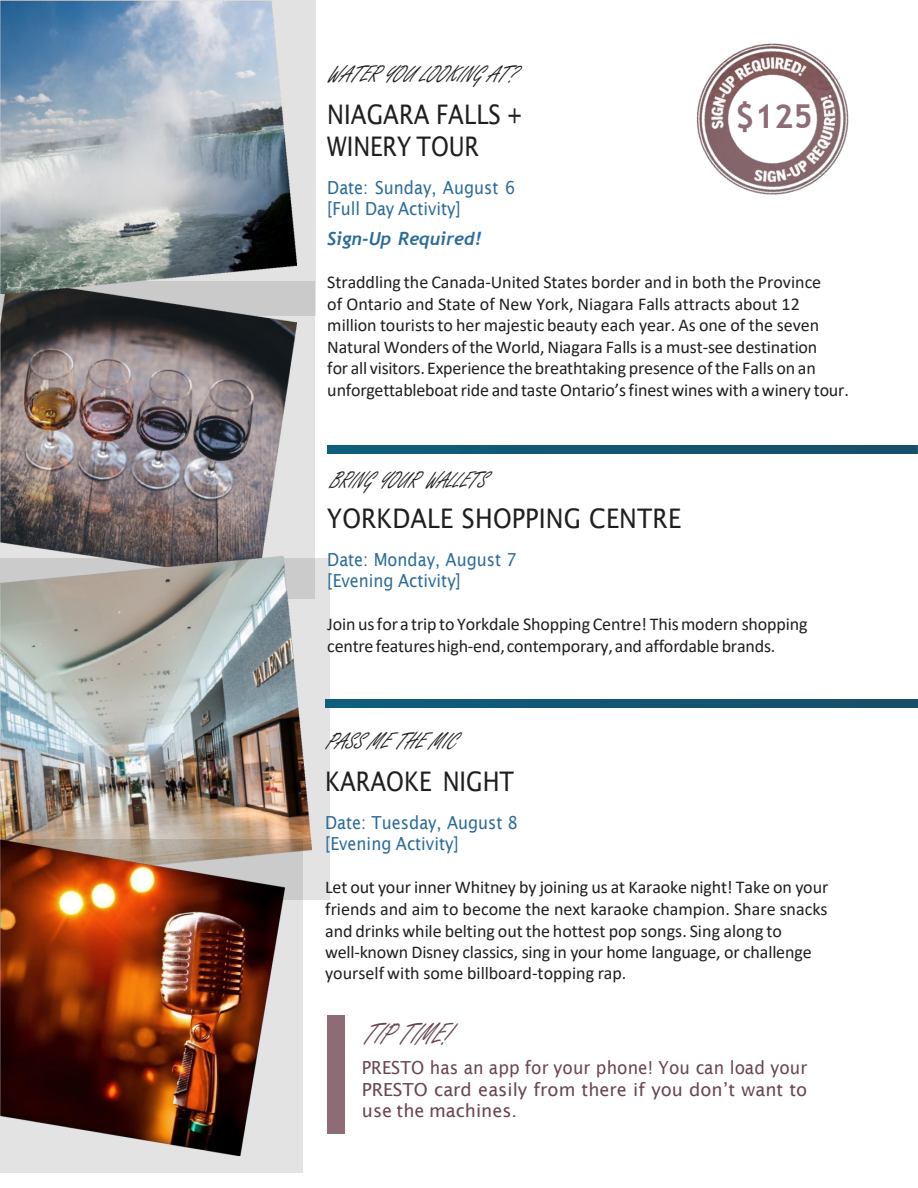
<style>
.page{position:relative;width:918px;height:1188px;background:#fff}
.page>*{position:absolute;margin:0;border:0;box-sizing:border-box;transform-origin:0 0}
.t1{font:700 33px "Trebuchet MS";color:#8f6c75}
.t2{font:italic 31.5px "Freestyle Script";color:#694654;scale:.84 1}
.t3{font:27px/31.8px "Lucida Sans";color:#201f1f;scale:.85 1}
.t4{font:27px "Lucida Sans";color:#201f1f;scale:.89 1}
.t5{font:italic 24.9px "Freestyle Script";letter-spacing:.005em;color:#201f1f;scale:.89 1}
.t6{font:italic 24.9px "Freestyle Script";letter-spacing:.005em;color:#201f1f;scale:.83 1}
.t7{font:18px/21.5px "Calibri";letter-spacing:-.005em;color:#201f1f}
.t8{font:18px/21.6px "Lucida Sans";color:#2b6c99;scale:.9 1}
.t9{font:18px/21.6px "Lucida Sans";color:#694654;text-align:justify;scale:.94 1}
.t10{font:italic 700 18px "Trebuchet";color:#2b6c99}
.s1{color:#2c6cb6}
</style>
<div class="page">
<div style="left:0;top:281px;width:315px;height:317px;background:#e3e3e3"></div>
<img style="left:0;top:315px;width:297px;height:240px">
<div style="left:0;top:0;width:315px;height:315px;background:#201f1f;opacity:.13"></div>
<img style="left:0;top:0;width:297px;height:294px">
<div style="left:0;top:558px;width:329px;height:342px;background:#e3e3e3"></div>
<img style="left:0;top:555px;width:311px;height:297px">
<div style="left:0;top:840px;width:303px;height:333px;background:#201f1f;opacity:.12"></div>
<img style="left:0;top:840px;width:285px;height:315px">
<img style="left:327px;top:445px;width:591px;height:9px">
<img style="left:325px;top:700px;width:593px;height:8px">
<img style="left:697px;top:43px;width:152px;height:152px">
<div style="left:327px;top:1015px;width:18px;height:119px;background:#8f6c75"></div>
<p class="t5" style="left:327px;top:61px;width:218px">WATER YOU LOOKING AT?</p>
<h3 class="t3" style="left:327px;top:98px;width:231px">NIAGARA FALLS +<br>WINERY TOUR</h3>
<p class="t8" style="left:327px;top:176px;width:210px">Date: Sunday, August 6 [Full Day Activity]</p>
<h4 class="t10" style="left:327px;top:228px;width:156px">Sign-Up Required<span class="s1">!</span></h4>
<p class="t1" style="left:735px;top:97px;width:79px">$125</p>
<p class="t7" style="left:327px;top:273px;width:495px">Straddling the Canada-United States border and in both the Province of Ontario and State of New York, Niagara Falls attracts about 12 million touriststo her majestic beauty each year. As one of the seven Natural Wonders of theWorld, Niagara Falls is a must-see destination for all visitors. Experience the breathtaking presence of the Falls on an</p>
<p class="t7" style="left:327px;top:381px;width:523px">unforgettableboatride andtaste Ontario’sfinestwines with awinery tour.</p>
<p class="t6" style="left:329px;top:467px;width:194px">BRING YOUR WALLETS</p>
<h3 class="t4" style="left:327px;top:502px;width:399px">YORKDALE SHOPPING CENTRE</h3>
<p class="t8" style="left:327px;top:549px;width:212px;line-height:21px">Date: Monday, August 7 [Evening Activity]</p>
<p class="t7" style="left:327px;top:615px;width:482px">Join usfor a trip to Yorkdale Shopping Centre! Thismodern shopping centrefeatureshigh-end,contemporary,and affordable brands.</p>
<p class="t5" style="left:325px;top:728px;width:148px">PASS METHEMIC</p>
<h3 class="t3" style="left:325px;top:765px;width:224px">KARAOKE NIGHT</h3>
<p class="t8" style="left:325px;top:812px;width:216px">Date: Tuesday, August 8 [Evening Activity]</p>
<p class="t7" style="left:325px;top:878px;width:505px;text-align:justify">Let out your inner Whitney by joining us at Karaoke night! Take on your friends and aim to become the next karaoke champion. Share snacks and drinks while belting out the hottest pop songs. Sing along to</p>
<p class="t7" style="left:325px;top:943px;width:488px">well-known Disney classics, sing in your home language, or challenge yourself with some billboard-topping rap.</p>
<h2 class="t2" style="left:362px;top:1017px;width:105px">TIP TIME!</h2>
<p class="t9" style="left:362px;top:1057px;width:476px">PRESTO has an app for your phone! You can load your PRESTO card easily from there if you don’t want to use the machines.</p>
</div>
